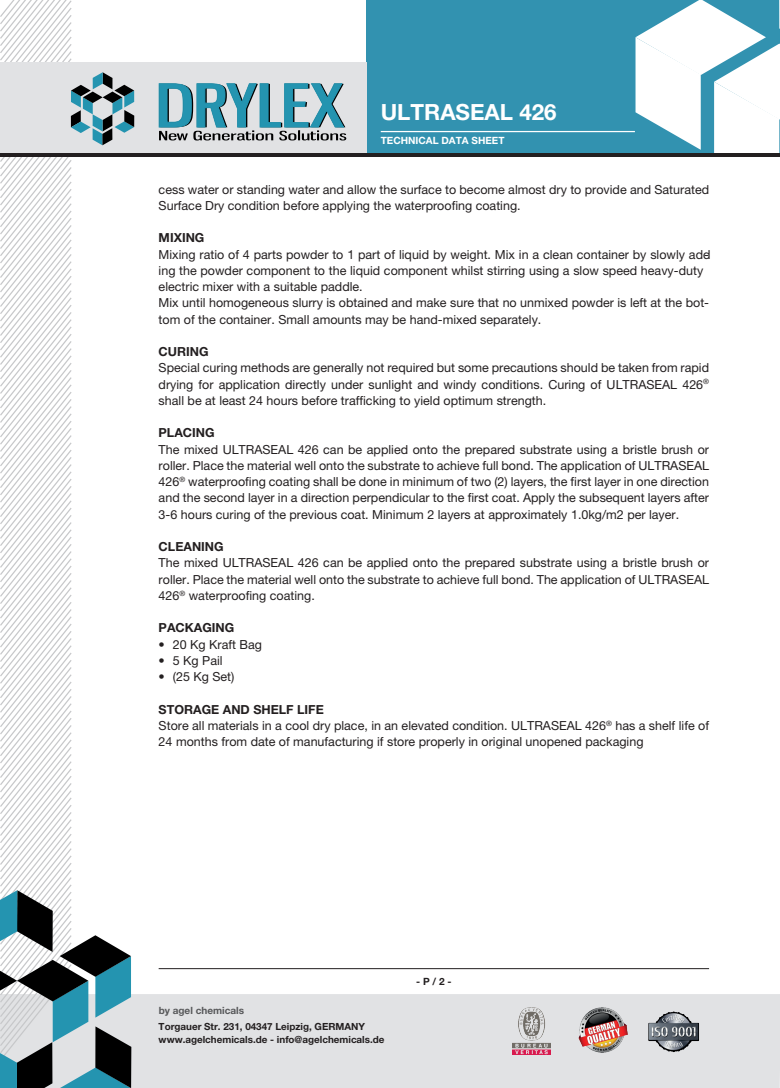
<style>
.page{position:relative;width:780px;height:1088px;background:#fff}
.page>*{position:absolute;margin:0;border:0;box-sizing:border-box;transform-origin:0 0}
.t1{font:700 22.38px "Helvetica Neue LT Pro";color:#fff}
.t2{font:12.5px/16.2px "Helvetica Neue LT Pro";color:#231f20}
.t3{font:700 12.5px "Helvetica Neue LT Pro";color:#231f20}
.t4{font:700 10px "Helvetica Neue LT Pro";color:#fff}
.t5{font:700 10px "Helvetica Neue LT Pro";color:#57585a}
.t6{font:700 10px "Helvetica Neue LT Pro";color:#231f20}
.t7{font:700 9.88px/12.8px "Helvetica Neue LT Pro";color:#231f20}
.s1{font-weight:700}
</style>
<div class="page">
<div style="left:134px;top:994px;width:646px;height:94px;background:#e1e2e4"></div>
<hr style="left:159px;top:968px;width:550px;height:1px;background:#231f20">
<div style="left:366px;top:0;width:414px;height:153px;background:#3292b0"></div>
<svg style="left:635px;top:0;width:145px;height:153px"></svg>
<div style="left:0;top:62px;width:366px;height:91px;background:#e1e2e4"></div>
<svg style="left:159px;top:84px;width:187px;height:56px"></svg>
<svg style="left:0;top:0;width:134px;height:1088px"></svg>
<hr style="left:0;top:153px;width:780px;height:4px;background:#231f20">
<hr style="left:381px;top:131px;width:254px;height:1px;background:#fff">
<img style="left:513px;top:1008px;width:37px;height:46px">
<img style="left:578px;top:1008px;width:49px;height:44px">
<img style="left:641px;top:1008px;width:64px;height:47px">
<h1 class="t1" style="left:381px;top:98px;width:177px">ULTRASEAL 426</h1>
<p class="t4" style="left:381px;top:134px;width:125px">TECHNICAL DATA SHEET</p>
<p class="t2" style="left:159px;top:181px;width:552px">cess water or standing water and allow the surface to become almost dry to provide and Saturated<br>Surface Dry condition before applying the waterproofing coating.</p>
<p class="t3" style="left:159px;top:230px;width:47px">MIXING</p>
<p class="t2" style="left:159px;top:246px;width:553px">Mixing ratio of 4 parts powder to 1 part of liquid by weight. Mix in a clean container by slowly add&shy;ing the powder component to the liquid component whilst stirring using a slow speed heavy-duty electric mixer with a suitable paddle.<br>Mix until homogeneous slurry is obtained and make sure that no unmixed powder is left at the bot&shy;tom of the container. Small amounts may be hand-mixed separately.</p>
<p class="t3" style="left:159px;top:344px;width:51px">CURING</p>
<p class="t2" style="left:159px;top:360px;width:552px;text-align:justify">Special curing methods are generally not required but some precautions should be taken from rapid drying for application directly under sunlight and windy conditions. Curing of ULTRASEAL 426<sup>® </sup>shall be at least 24 hours before trafficking to yield optimum strength.</p>
<p class="t3" style="left:159px;top:425px;width:58px">PLACING</p>
<p class="t2" style="left:159px;top:441px;width:552px;text-align:justify">The mixed ULTRASEAL 426 can be applied onto the prepared substrate using a bristle brush or roller. Place the material well onto the substrate to achieve full bond. The application of ULTRASEAL 426<sup>®</sup> waterproofing coating shall be done in minimum of two (2) layers, the first layer in one direction and the second layer in a direction perpendicular to the first coat. Apply the subsequent layers after 3-6 hours curing of the previous coat. Minimum 2 layers at approximately 1.0kg/m2 per layer.</p>
<p class="t3" style="left:159px;top:539px;width:67px">CLEANING</p>
<p class="t2" style="left:159px;top:555px;width:552px;text-align:justify">The mixed ULTRASEAL 426 can be applied onto the prepared substrate using a bristle brush or roller. Place the material well onto the substrate to achieve full bond. The application of ULTRASEAL 426<sup>®</sup> waterproofing coating.</p>
<p class="t3" style="left:159px;top:620px;width:77px">PACKAGING</p>
<p class="t2" style="left:159px;top:636px;width:105px">• 20 Kg Kraft Bag</p>
<p class="t2" style="left:159px;top:652px;width:65px">• 5 Kg Pail</p>
<p class="t2" style="left:159px;top:668px;width:77px">• (25 Kg Set)</p>
<p class="t2" style="left:159px;top:701px;width:552px"><span class="s1">STORAGE AND SHELF LIFE<br></span>Store all materials in a cool dry place, in an elevated condition. ULTRASEAL 426<sup>®</sup> has a shelf life of<br>24 months from date of manufacturing if store properly in original unopened packaging</p>
<p class="t5" style="left:159px;top:1004px;width:87px">by agel chemicals</p>
<p class="t7" style="left:159px;top:1020px;width:227px">Torgauer Str. 231, 04347 Leipzig, GERMANY www.agelchemicals.de - info@agelchemicals.de</p>
<p class="t6" style="left:416px;top:975px;width:37px">- P / 2 -</p>
</div>
